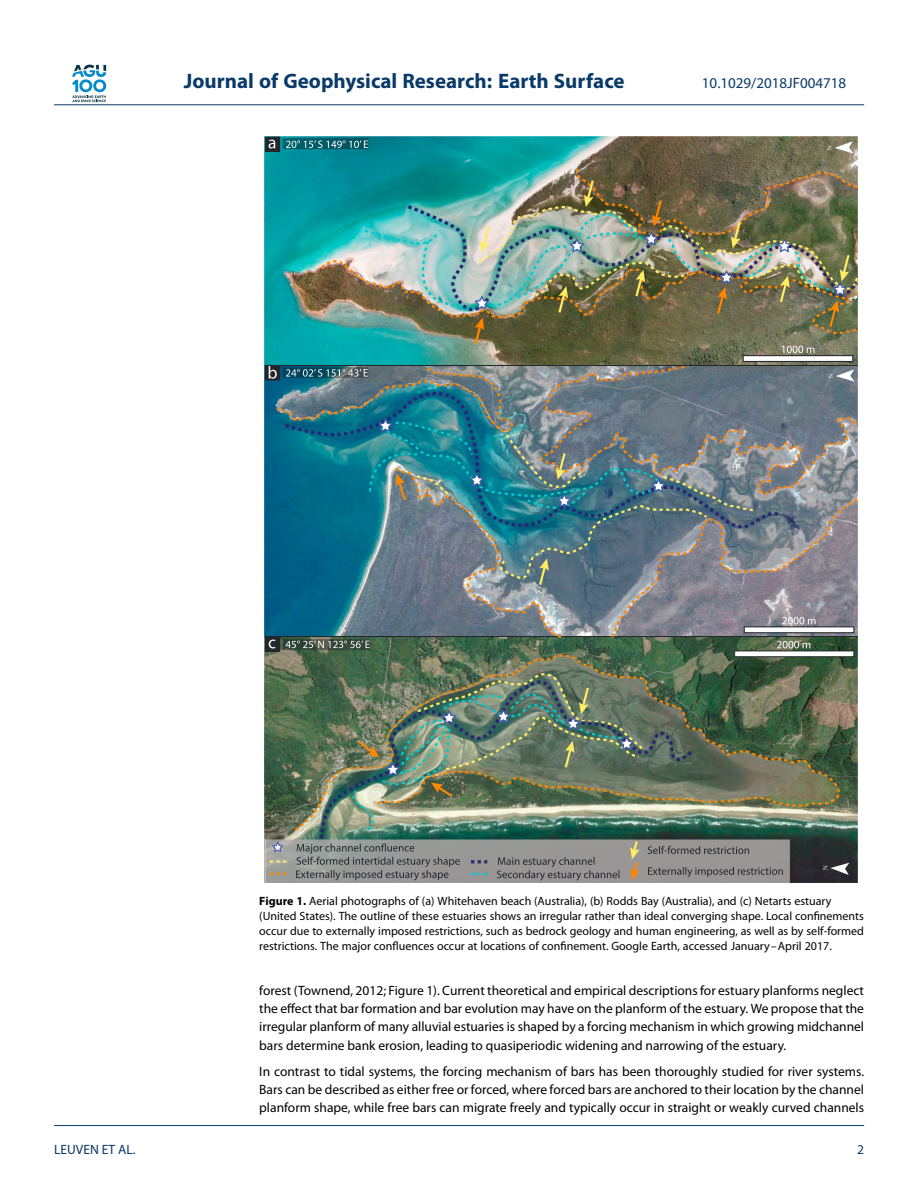
<style>
.page{position:relative;width:918px;height:1188px;background:#fff}
.page>*{position:absolute;margin:0;border:0;box-sizing:border-box;transform-origin:0 0}
.t1{font:700 21px "Myriad Pro";color:#0a3a69}
.t2{font:15px "Myriad Pro";color:#0a3a69}
.t3{font:13.5px/18.5px "Myriad Pro";color:#000;text-align:justify}
.t4{font:13.5px "Myriad Pro";color:#0a3a69}
.t5{font:12px/15px "Myriad Pro";color:#000}
.s1{font-weight:700}
</style>
<div class="page">
<svg style="left:72px;top:65px;width:34px;height:37px"></svg>
<hr style="left:54px;top:104px;width:810px;height:1px;background:#0a3a69">
<img style="left:265px;top:137px;width:592px;height:746px">
<svg style="left:265px;top:137px;width:15px;height:15px"></svg>
<svg style="left:827px;top:141px;width:26px;height:12px"></svg>
<svg style="left:823px;top:863px;width:26px;height:12px"></svg>
<img style="left:295px;top:657px;width:545px;height:174px">
<svg style="left:270px;top:860px;width:16px;height:3px"></svg>
<svg style="left:272px;top:841px;width:12px;height:11px"></svg>
<svg style="left:270px;top:873px;width:16px;height:2px"></svg>
<svg style="left:296px;top:844px;width:164px;height:36px;background:#868887"></svg>
<svg style="left:630px;top:841px;width:10px;height:39px"></svg>
<svg style="left:648px;top:867px;width:135px;height:10px"></svg>
<svg style="left:648px;top:846px;width:101px;height:8px"></svg>
<svg style="left:286px;top:140px;width:82px;height:8px"></svg>
<img style="left:320px;top:680px;width:375px;height:159px">
<svg style="left:471px;top:860px;width:16px;height:3px"></svg>
<svg style="left:471px;top:873px;width:16px;height:2px"></svg>
<svg style="left:497px;top:857px;width:122px;height:24px;background:#868485"></svg>
<img style="left:265px;top:169px;width:593px;height:488px">
<img style="left:352px;top:673px;width:291px;height:157px">
<hr style="left:54px;top:1125px;width:810px;height:1px;background:#0a3a69">
<h1 class="t1" style="left:184px;top:73px;width:442px">Journal of Geophysical Research: Earth Surface</h1>
<p class="t2" style="left:702px;top:78px;width:146px">10.1029/2018JF004718</p>
<p class="t5" style="left:259px;top:894px;width:606px"><span class="s1">Figure 1.</span> Aerial photographs of (a) Whitehaven beach (Australia), (b) Rodds Bay (Australia), and (c) Netarts estuary (United States). The outline of these estuaries shows an irregular rather than ideal converging shape. Local confinements occur due to externally imposed restrictions, such as bedrock geology and human engineering, as well as by self-formed restrictions. The major confluences occur at locations of confinement. Google Earth, accessed January–April 2017.</p>
<p class="t3" style="left:259px;top:982px;width:606px">forest (Townend, 2012; Figure 1). Current theoretical and empirical descriptions for estuary planforms neglect the effect that bar formation and bar evolution may have on the planform of the estuary. We propose that the irregular planform of many alluvial estuaries is shaped by a forcing mechanism in which growing midchannel bars determine bank erosion, leading to quasiperiodic widening and narrowing of the estuary.</p>
<p class="t3" style="left:259px;top:1063px;width:606px">In contrast to tidal systems, the forcing mechanism of bars has been thoroughly studied for river systems.<br>Bars can be described as either free or forced, where forced bars are anchored to their location by the channel planform shape, while free bars can migrate freely and typically occur in straight or weakly curved channels</p>
<p class="t4" style="left:54px;top:1144px;width:83px">LEUVEN ET AL.</p>
<p class="t4" style="left:857px;top:1144px;width:8px">2</p>
</div>
